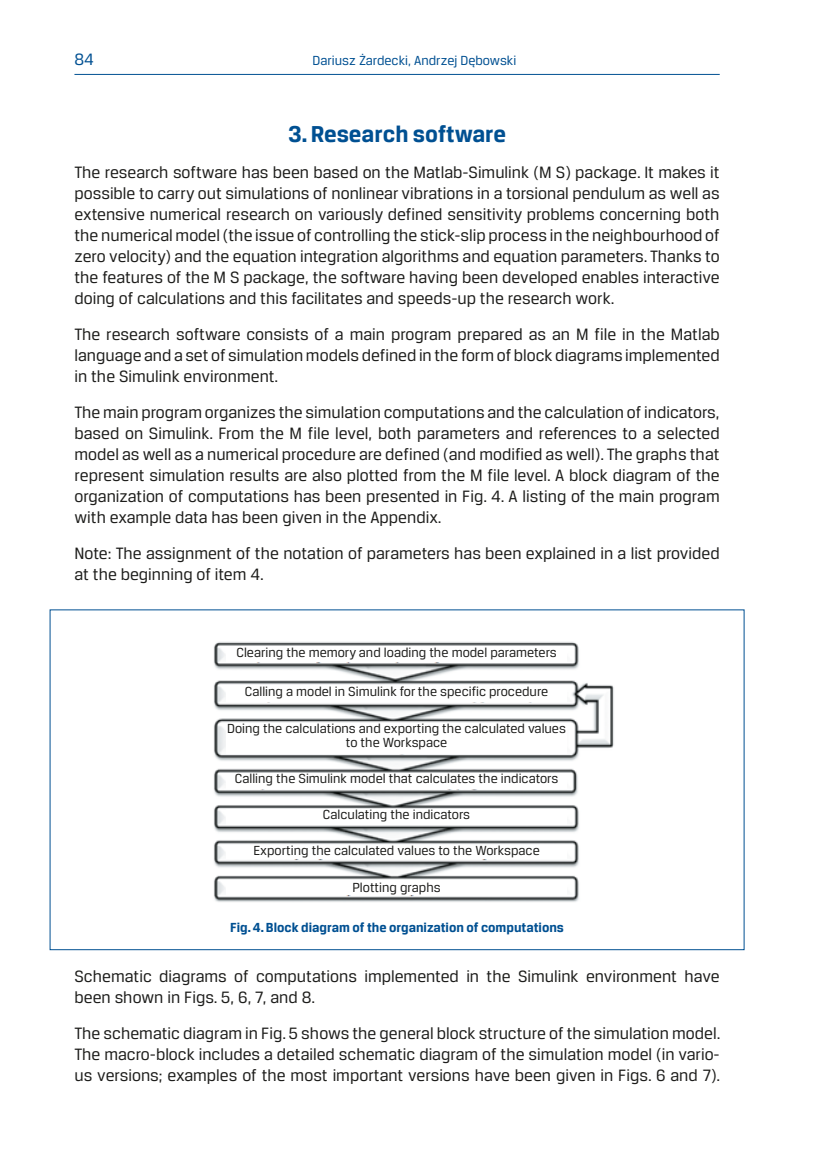
<style>
.page{position:relative;width:819px;height:1161px;background:#fff}
.page>*{position:absolute;margin:0;border:0;box-sizing:border-box;transform-origin:0 0}
.rozdzial_maly_ang{font:700 24.5px "Breuer Text";color:#005092}
.podstawowy_ang{font:17.5px/21px "Breuer Text";color:#1d1d1b;text-align:justify}
.podstawowy_pol{font:17.5px/21px "Breuer Text";color:#1d1d1b}
.t1{font:17.5px "Breuer Text";color:#005092}
.podstawowy_ang-2{font:14px/14px "Breuer Text";color:#1d1d1b;text-align:center}
.podst_ang{font:700 14px "Breuer Text";color:#005092}
.t2{font:14px "Breuer Text";color:#005092}
</style>
<div class="page">
<hr style="left:74px;top:74px;width:645px;height:1px;background:#005092">
<img style="left:214px;top:642px;width:400px;height:260px">
<div style="left:226px;top:646px;width:341px;height:16px;background:#fff"></div>
<div style="left:226px;top:686px;width:341px;height:15px;background:#fff"></div>
<div style="left:226px;top:773px;width:341px;height:16px;background:#fff"></div>
<div style="left:226px;top:809px;width:341px;height:16px;background:#fff"></div>
<div style="left:226px;top:845px;width:341px;height:13px;background:#fff"></div>
<div style="left:226px;top:881px;width:341px;height:14px;background:#fff"></div>
<div style="left:226px;top:723px;width:341px;height:30px;background:#fff"></div>
<p class="t1" style="left:74px;top:50px;width:21px">84</p>
<p class="t2" style="left:312px;top:53px;width:205px">Dariusz Żardecki, Andrzej Dębowski</p>
<p class="rozdzial_maly_ang" style="left:288px;top:121px;width:219px">3. Research software</p>
<p class="podstawowy_ang" style="left:74px;top:162px;width:646px">The research software has been based on the Matlab-Simulink (M S) package. It makes it possible to carry out simulations of nonlinear vibrations in a torsional pendulum as well as extensive numerical research on variously defined sensitivity problems concerning both the numerical model (the issue of controlling the stick-slip process in the neighbourhood of zero velocity) and the equation integration algorithms and equation parameters. Thanks to the features of the M S package, the software having been developed enables interactive doing of calculations and this facilitates and speeds-up the research work.</p>
<p class="podstawowy_ang" style="left:74px;top:324px;width:646px">The research software consists of a main program prepared as an M file in the Matlab language and a set of simulation models defined in the form of block diagrams implemented in the Simulink environment.</p>
<p class="podstawowy_ang" style="left:74px;top:402px;width:646px">The main program organizes the simulation computations and the calculation of indicators, based on Simulink. From the M file level, both parameters and references to a selected model as well as a numerical procedure are defined (and modified as well). The graphs that represent simulation results are also plotted from the M file level. A block diagram of the organization of computations has been presented in Fig. 4. A listing of the main program with example data has been given in the Appendix.</p>
<p class="podstawowy_ang" style="left:74px;top:543px;width:646px">Note: The assignment of the notation of parameters has been explained in a list provided at the beginning of item 4.</p>
<p class="podstawowy_ang-2" style="left:236px;top:645px;width:322px">Clearing the memory and loading the model parameters</p>
<p class="podstawowy_ang-2" style="left:245px;top:684px;width:305px">Calling a model in Simulink for the specific procedure</p>
<p class="podstawowy_ang-2" style="left:227px;top:722px;width:340px">Doing the calculations and exporting the calculated values to the Workspace</p>
<p class="podstawowy_ang-2" style="left:235px;top:771px;width:325px">Calling the Simulink model that calculates the indicators</p>
<p class="podstawowy_ang-2" style="left:323px;top:808px;width:149px">Calculating the indicators</p>
<p class="podstawowy_ang-2" style="left:253px;top:844px;width:288px">Exporting the calculated values to the Workspace</p>
<p class="podstawowy_ang-2" style="left:352px;top:880px;width:90px">Plotting graphs</p>
<p class="podst_ang" style="left:230px;top:919px;width:335px">Fig. 4. Block diagram of the organization of computations</p>
<p class="podstawowy_pol" style="left:75px;top:966px;width:646px">Schematic diagrams of computations implemented in the Simulink environment have been shown in Figs. 5, 6, 7, and 8.</p>
<p class="podstawowy_pol" style="left:75px;top:1023px;width:647px;text-align:justify">The schematic diagram in Fig. 5 shows the general block structure of the simulation model.<br>The macro-block includes a detailed schematic diagram of the simulation model (in vario&shy;us versions; examples of the most important versions have been given in Figs. 6 and 7).</p>
</div>
